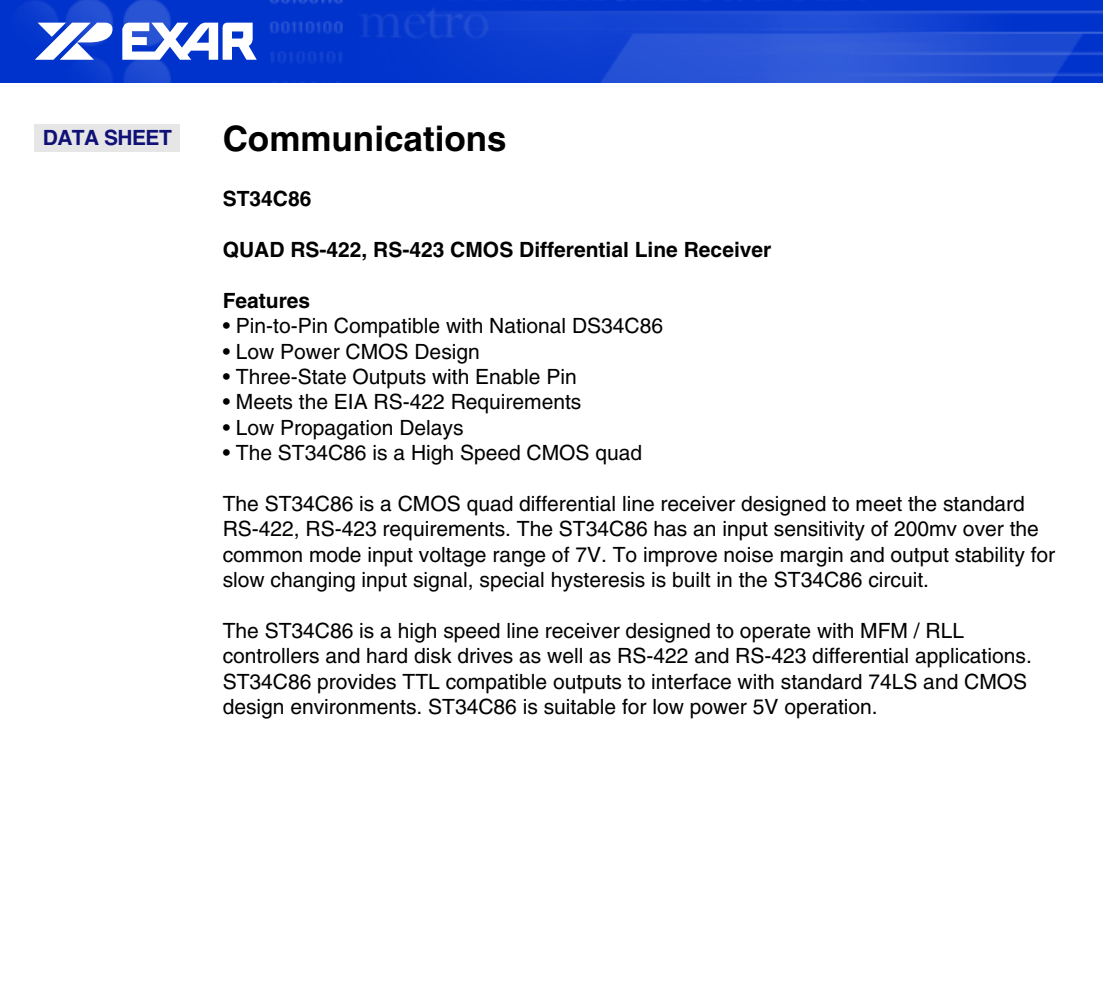
<style>
.page{position:relative;width:1103px;height:1008px;background:#fff}
.page>*{position:absolute;margin:0;border:0;box-sizing:border-box;transform-origin:0 0}
.t1{font:700 35px "Helvetica";color:#000}
.t2{font:21px/25.4px "Helvetica";color:#000}
.t3{font:700 21px "Helvetica";color:#000}
.t4{font:700 21px "Helvetica";letter-spacing:-.025em;color:#101177}
</style>
<div class="page">
<div style="left:34px;top:124px;width:146px;height:28px;background:#e6e6e6"></div>
<img style="left:0;top:0;width:1102px;height:83px">
<svg style="left:35px;top:22px;width:80px;height:38px"></svg>
<svg style="left:122px;top:23px;width:135px;height:37px"></svg>
<p class="t4" style="left:43px;top:125px;width:131px">DATA SHEET</p>
<h1 class="t1" style="left:223px;top:118px;width:285px">Communications</h1>
<p class="t3" style="left:223px;top:186px;width:90px">ST34C86</p>
<p class="t3" style="left:223px;top:237px;width:550px">QUAD RS-422, RS-423 CMOS Differential Line Receiver</p>
<p class="t3" style="left:223px;top:288px;width:89px">Features</p>
<p class="t2" style="left:223px;top:313px;width:442px">• Pin-to-Pin Compatible with National DS34C86</p>
<p class="t2" style="left:223px;top:339px;width:259px">• Low Power CMOS Design</p>
<p class="t2" style="left:223px;top:364px;width:356px">• Three-State Outputs with Enable Pin</p>
<p class="t2" style="left:223px;top:389px;width:360px">• Meets the EIA RS-422 Requirements</p>
<p class="t2" style="left:223px;top:415px;width:242px">• Low Propagation Delays</p>
<p class="t2" style="left:223px;top:440px;width:421px">• The ST34C86 is a High Speed CMOS quad</p>
<p class="t2" style="left:223px;top:491px;width:834px">The ST34C86 is a CMOS quad differential line receiver designed to meet the standard RS-422, RS-423 requirements. The ST34C86 has an input sensitivity of 200mv over the common mode input voltage range of 7V. To improve noise margin and output stability for slow changing input signal, special hysteresis is built in the ST34C86 circuit.</p>
<p class="t2" style="left:223px;top:618px;width:810px">The ST34C86 is a high speed line receiver designed to operate with MFM / RLL controllers and hard disk drives as well as RS-422 and RS-423 differential applications.<br>ST34C86 provides TTL compatible outputs to interface with standard 74LS and CMOS design environments. ST34C86 is suitable for low power 5V operation.</p>
</div>
